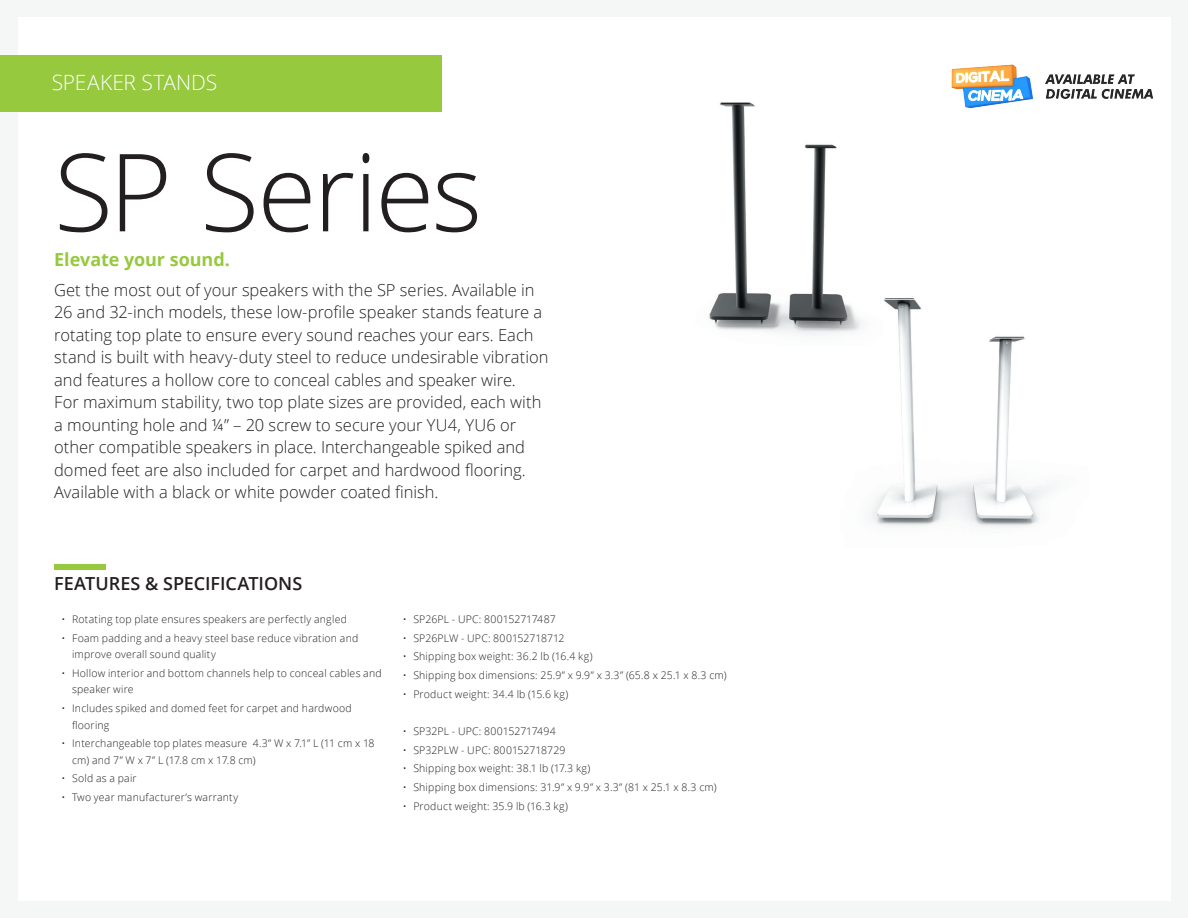
<style>
.page{position:relative;width:1188px;height:918px;background:#f5f7f7}
.page>*{position:absolute;margin:0;border:0;box-sizing:border-box;transform-origin:0 0}
.t1{font:300 108px "Open Sans";letter-spacing:-.025em;color:#231f20}
.t2{font:300 21px "Open Sans";letter-spacing:-.01em;color:#fff}
.t3{font:600 18px "Open Sans";color:#231f20}
.t4{font:700 18px "Open Sans";letter-spacing:-.005em;color:#96c93e}
.t5{font:300 16.5px/22.5px "Open Sans";color:#231f20}
.t6{font:300 10.5px/16.5px "Open Sans";letter-spacing:.02em;color:#231f20}
.t7{font:300 10.5px "Open Sans";color:#231f20}
</style>
<div class="page">
<div style="left:18px;top:17px;width:1152px;height:883px;background:#fff"></div>
<div style="left:54px;top:564px;width:52px;height:5px;background:#96c93e"></div>
<div style="left:0;top:55px;width:442px;height:57px;background:#96c93e"></div>
<img style="left:709px;top:102px;width:128px;height:234px">
<img style="left:872px;top:298px;width:180px;height:230px">
<img style="left:828px;top:285px;width:54px;height:62px">
<img style="left:951px;top:64px;width:202px;height:45px">
<h2 class="t2" style="left:52px;top:68px;width:167px">SPEAKER STANDS</h2>
<h1 class="t1" style="left:54px;top:118px;width:430px">SP Series</h1>
<h3 class="t4" style="left:54px;top:247px;width:177px">Elevate your sound.</h3>
<p class="t5" style="left:54px;top:278px;width:496px">Get the most out of your speakers with the SP series. Available in 26 and 32-inch models, these low-profile speaker stands feature a rotating top plate to ensure every sound reaches your ears. Each stand is built with heavy-duty steel to reduce undesirable vibration and features a hollow core to conceal cables and speaker wire.<br>For maximum stability, two top plate sizes are provided, each with a mounting hole and ¼” – 20 screw to secure your YU4, YU6 or other compatible speakers in place. Interchangeable spiked and domed feet are also included for carpet and hardwood flooring.<br>Available with a black or white powder coated finish.</p>
<h3 class="t3" style="left:54px;top:571px;width:250px">FEATURES &amp; SPECIFICATIONS</h3>
<p class="t6" style="left:62px;top:611px;width:287px">• Rotating top plate ensures speakers are perfectly angled</p>
<p class="t6" style="left:72px;top:630px;width:288px;text-indent:-10px">• Foam padding and a heavy steel base reduce vibration and improve overall sound quality</p>
<p class="t6" style="left:72px;top:665px;width:311px;text-indent:-10px">• Hollow interior and bottom channels help to conceal cables and speaker wire</p>
<p class="t6" style="left:72px;top:700px;width:281px;text-indent:-10px">• Includes spiked and domed feet for carpet and hardwood flooring</p>
<p class="t6" style="left:72px;top:735px;width:304px;text-indent:-10px">• Interchangeable top plates measure 4.3” W x 7.1” L (11 cm x 18 cm) and 7” W x 7” L (17.8 cm x 17.8 cm)</p>
<p class="t6" style="left:62px;top:770px;width:77px">• Sold as a pair</p>
<p class="t6" style="left:62px;top:789px;width:178px">• Two year manufacturer’s warranty</p>
<p class="t6" style="left:403px;top:611px;width:155px">• SP26PL - UPC: 800152717487</p>
<p class="t7" style="left:403px;top:631px;width:163px">• SP26PLW - UPC: 800152718712</p>
<p class="t6" style="left:403px;top:648px;width:191px">• Shipping box weight: 36.2 lb (16.4 kg)</p>
<p class="t6" style="left:403px;top:667px;width:325px">• Shipping box dimensions: 25.9” x 9.9” x 3.3” (65.8 x 25.1 x 8.3 cm)</p>
<p class="t6" style="left:403px;top:685px;width:167px">• Product weight: 34.4 lb (15.6 kg)</p>
<p class="t6" style="left:403px;top:723px;width:154px">• SP32PL - UPC: 800152717494</p>
<p class="t6" style="left:403px;top:741px;width:164px">• SP32PLW - UPC: 800152718729</p>
<p class="t6" style="left:403px;top:760px;width:189px">• Shipping box weight: 38.1 lb (17.3 kg)</p>
<p class="t6" style="left:403px;top:779px;width:315px">• Shipping box dimensions: 31.9” x 9.9” x 3.3” (81 x 25.1 x 8.3 cm)</p>
<p class="t6" style="left:403px;top:797px;width:167px">• Product weight: 35.9 lb (16.3 kg)</p>
</div>
